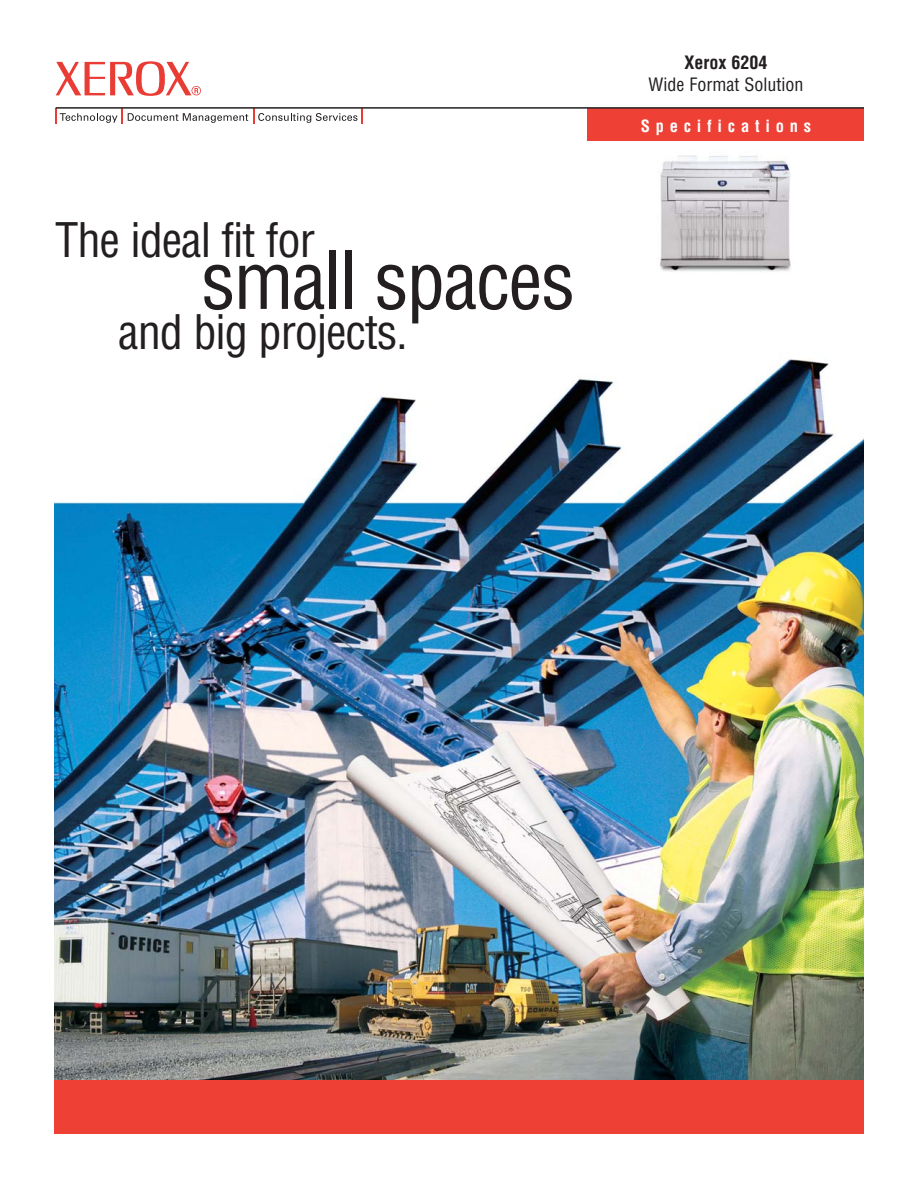
<style>
.page{position:relative;width:918px;height:1188px;background:#fff}
.page>*{position:absolute;margin:0;border:0;box-sizing:border-box;transform-origin:0 0}
.t1{font:condensed 77.55px "Helvetica";letter-spacing:-.025em;color:#231f20}
.t2{font:condensed 46.5px/92.4px "Helvetica";letter-spacing:-.025em;color:#231f20}
.t3{font:condensed 18px "Helvetica";color:#231f20}
.t4{font:700 condensed 18px "Helvetica";color:#231f20}
.t5{font:700 condensed 16.5px "Helvetica";letter-spacing:.35em;color:#fff}
</style>
<div class="page">
<div style="left:588px;top:108px;width:276px;height:33px;background:#ef4035"></div>
<img style="left:54px;top:359px;width:810px;height:721px">
<img style="left:660px;top:155px;width:131px;height:117px">
<svg style="left:56px;top:61px;width:145px;height:35px"></svg>
<hr style="left:56px;top:107px;width:808px;height:2px;background:#231f20">
<svg style="left:56px;top:109px;width:306px;height:15px"></svg>
<div style="left:54px;top:1080px;width:810px;height:54px;background:#ef4035"></div>
<p class="t2" style="left:118px;top:197px;width:291px;text-indent:-63px">The ideal fit for<br>and big projects.</p>
<h1 class="t1" style="left:201px;top:251px;width:376px">small spaces</h1>
<p class="t4" style="left:685px;top:56px;width:84px">Xerox 6204</p>
<p class="t3" style="left:649px;top:77px;width:156px">Wide Format Solution</p>
<p class="t5" style="left:641px;top:120px;width:172px">Specifications</p>
</div>
